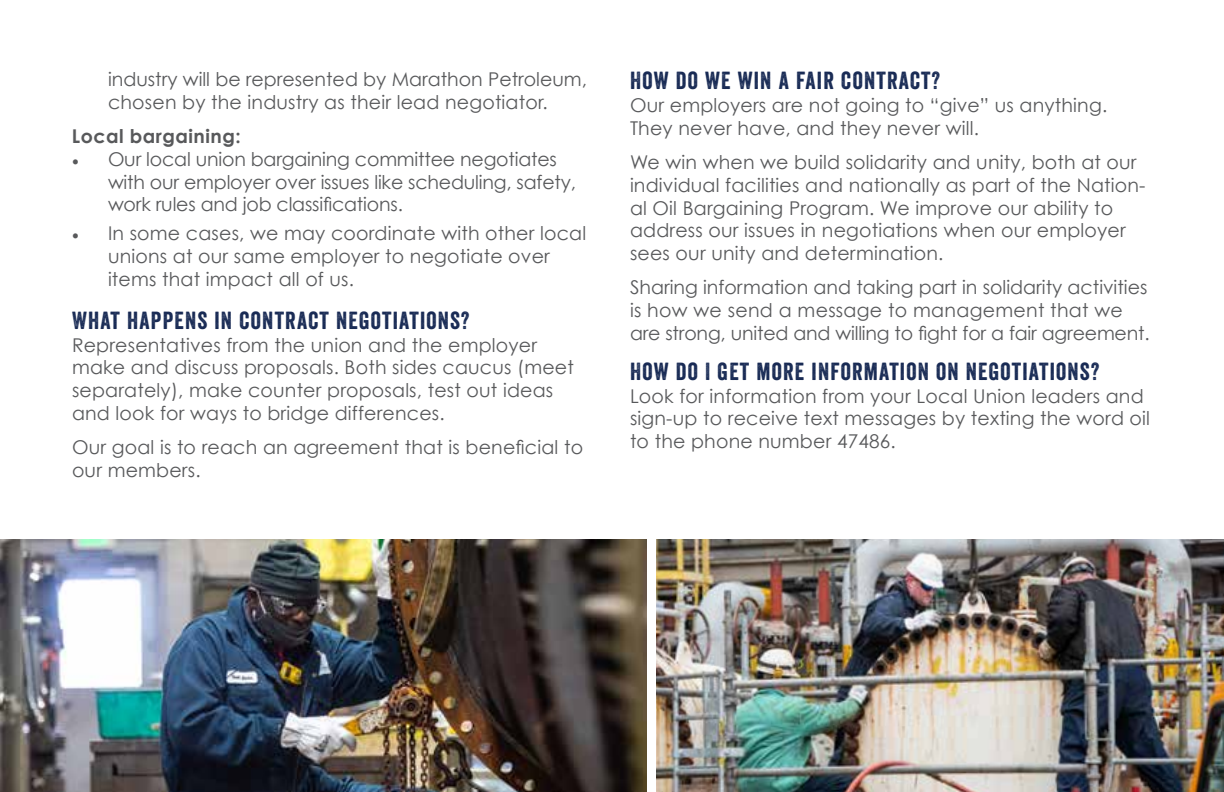
<style>
.page{position:relative;width:1224px;height:792px;background:#fff}
.page>*{position:absolute;margin:0;border:0;box-sizing:border-box;transform-origin:0 0}
.t1{font:24px "Veneer";letter-spacing:.05em;color:#182a54}
.t2{font:19px/22.8px "Century Gothic";letter-spacing:.01em;color:#58595b}
.t3{font:19px/22.8px "Century Gothic";letter-spacing:-.01em;color:#58595b}
.t4{font:700 19px "Century Gothic";letter-spacing:.025em;color:#58595b}
.s1{font-family:"Minion Pro"}
</style>
<div class="page">
<img style="left:656px;top:540px;width:568px;height:252px">
<img style="left:0;top:540px;width:647px;height:252px">
<p class="t2" style="left:108px;top:68px;width:481px">industry will be represented by Marathon Petroleum, chosen by the industry as their lead negotiator.</p>
<p class="t4" style="left:72px;top:124px;width:170px">Local bargaining:</p>
<p class="t3" style="left:108px;top:147px;width:470px;text-indent:-36px"><span class="s1">•</span> Our local union bargaining committee negotiates with our employer over issues like scheduling, safety, work rules and job classifications.</p>
<p class="t2" style="left:108px;top:222px;width:480px;text-indent:-36px"><span class="s1">•</span> In some cases, we may coordinate with other local unions at our same employer to negotiate over items that impact all of us.</p>
<p class="t1" style="left:72px;top:306px;width:399px">WHAT HAPPENS IN CONTRACT NEGOTIATIONS?</p>
<p class="t2" style="left:72px;top:333px;width:503px">Representatives from the union and the employer make and discuss proposals. Both sides caucus (meet separately), make counter proposals, test out ideas and look for ways to bridge differences.</p>
<p class="t2" style="left:72px;top:436px;width:513px">Our goal is to reach an agreement that is beneficial to our members.</p>
<p class="t1" style="left:630px;top:66px;width:312px">HOW DO WE WIN A FAIR CONTRACT?</p>
<p class="t2" style="left:630px;top:94px;width:479px">Our employers are not going to “give” us anything.<br>They never have, and they never will.</p>
<p class="t2" style="left:630px;top:150px;width:517px">We win when we build solidarity and unity, both at our individual facilities and nationally as part of the Nation&shy;al Oil Bargaining Program. We improve our ability to address our issues in negotiations when our employer sees our unity and determination.</p>
<p class="t2" style="left:630px;top:276px;width:521px">Sharing information and taking part in solidarity activities is how we send a message to management that we are strong, united and willing to fight for a fair agreement.</p>
<p class="t1" style="left:630px;top:356px;width:471px">HOW DO I GET MORE INFORMATION ON NEGOTIATIONS?</p>
<p class="t2" style="left:630px;top:384px;width:522px">Look for information from your Local Union leaders and sign-up to receive text messages by texting the word oil to the phone number 47486.</p>
</div>
